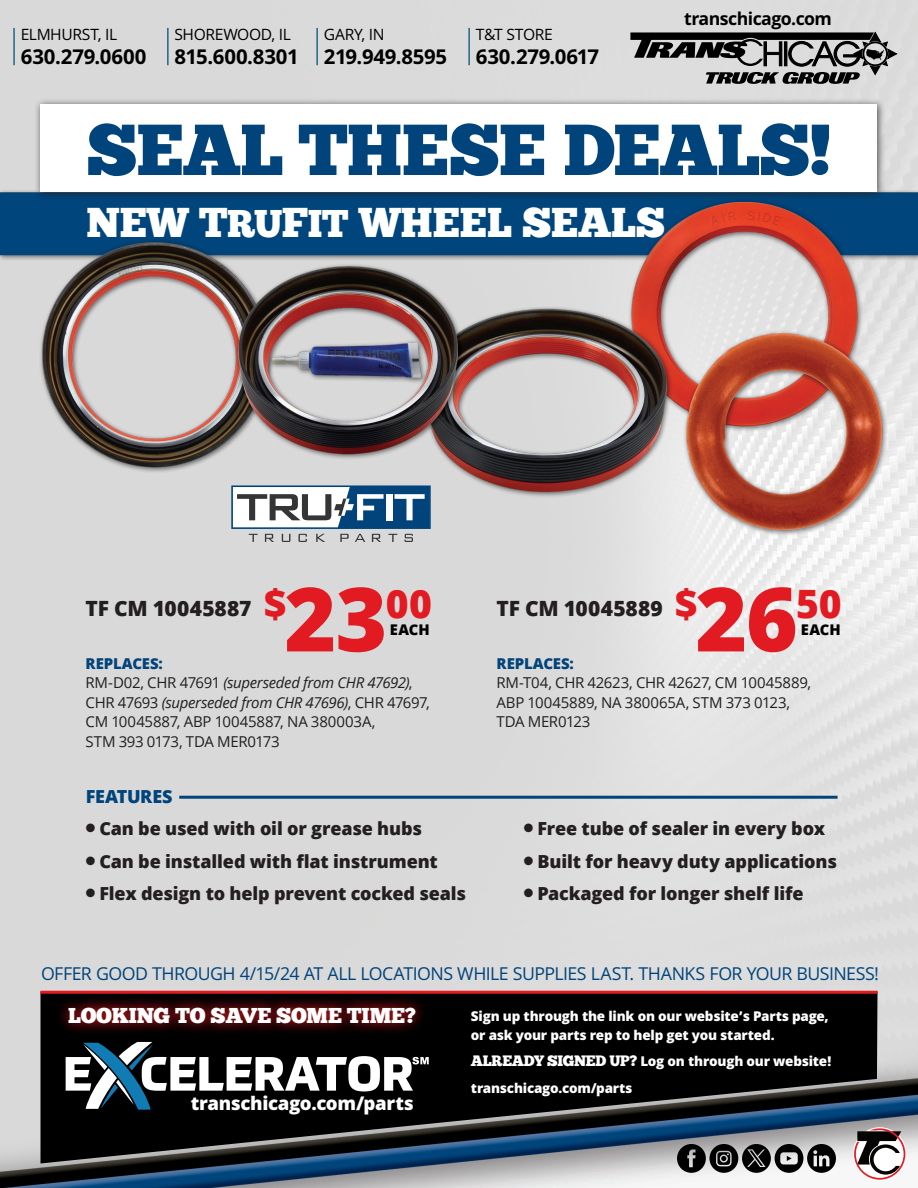
<style>
.page{position:relative;width:918px;height:1188px;background:#fff}
.page>*{position:absolute;margin:0;border:0;box-sizing:border-box;transform-origin:0 0}
.t1{font:800 88.65px "Open Sans";color:#e21a21}
.t2{font:72px "Chunk Five Ex";letter-spacing:-.02em;color:#00447b}
.t3{font:41.4px "Chunk Five Ex";letter-spacing:-.005em;color:#fff}
.t4{font:800 39.15px "Open Sans";color:#e21a21}
.t5{font:700 22.65px "Khula";letter-spacing:-.01em;color:#000}
.t6{font:21.3px "Chunk Five Ex";letter-spacing:-.015em;color:#fff}
.t7{font:800 21px "Open Sans";color:#231f20}
.t8{font:19.8px "Khula";letter-spacing:-.03em;color:#00447b}
.t9{font:700 19.65px "Khula";letter-spacing:-.03em;color:#000}
.t10{font:800 18.75px "Open Sans";letter-spacing:-.02em;color:#fff}
.t11{font:800 18px "Open Sans";letter-spacing:-.01em;color:#231f20}
.t12{font:800 18px "Open Sans";letter-spacing:-.02em;color:#00447b}
.t13{font:17.4px "Khula";letter-spacing:-.025em;color:#000}
.t14{font:15px/19.5px "Open Sans";letter-spacing:-.015em;color:#231f20}
.t15{font:800 15px/19.5px "Khula";letter-spacing:-.015em;color:#fff}
.t16{font:800 15px "Open Sans";color:#00447b}
.t17{font:800 14.7px "Open Sans";letter-spacing:.005em;color:#000}
.s1{font-size:38.4px}
.s2{font-style:italic}
.s3{font-family:"Chunk Five Ex";font-weight:400}
</style>
<div class="page">
<img style="left:0;top:0;width:918px;height:1188px">
<div style="left:34px;top:98px;width:852px;height:103px;background:#231f20;opacity:.75"></div>
<div style="left:40px;top:105px;width:838px;height:87px;background:#fff"></div>
<svg style="left:40px;top:994px;width:838px;height:169px;fill:#000"></svg>
<hr style="left:40px;top:991px;width:838px;height:3px;background:#e21a21">
<svg style="left:57px;top:995px;width:371px;height:41px"></svg>
<svg style="left:66px;top:1042px;width:363px;height:68px"></svg>
<svg style="left:231px;top:485px;width:200px;height:57px"></svg>
<svg style="left:630px;top:32px;width:268px;height:52px"></svg>
<hr style="left:167px;top:28px;width:2px;height:37px;background:#055c7d">
<hr style="left:316px;top:28px;width:2px;height:37px;background:#055c7d">
<hr style="left:13px;top:28px;width:2px;height:37px;background:#055c7d">
<hr style="left:468px;top:28px;width:2px;height:37px;background:#055c7d">
<hr style="left:179px;top:796px;width:659px;height:3px;background:#00447b">
<svg style="left:677px;top:1144px;width:159px;height:29px"></svg>
<svg style="left:854px;top:1128px;width:51px;height:52px"></svg>
<p class="t13" style="left:21px;top:24px;width:98px">ELMHURST, IL</p>
<p class="t5" style="left:21px;top:43px;width:127px">630.279.0600</p>
<p class="t13" style="left:175px;top:24px;width:118px">SHOREWOOD, IL</p>
<p class="t5" style="left:175px;top:43px;width:126px">815.600.8301</p>
<p class="t13" style="left:324px;top:24px;width:62px">GARY, IN</p>
<p class="t5" style="left:324px;top:43px;width:125px">219.949.8595</p>
<p class="t13" style="left:476px;top:24px;width:78px">T&amp;T STORE</p>
<p class="t5" style="left:476px;top:43px;width:125px">630.279.0617</p>
<p class="t9" style="left:684px;top:7px;width:149px">transchicago.com</p>
<p class="t2" style="left:86px;top:96px;width:747px">SEAL THESE DEALS!</p>
<p class="t3" style="left:87px;top:191px;width:580px">NEW T<span class="s1">RU</span>F<span class="s1">IT</span> WHEEL SEALS</p>
<p class="t7" style="left:86px;top:592px;width:168px">TF CM 10045887</p>
<p class="t4" style="left:264px;top:574px;width:24px">$</p>
<p class="t1" style="left:284px;top:552px;width:104px">23</p>
<p class="t4" style="left:386px;top:574px;width:48px">00</p>
<p class="t17" style="left:390px;top:618px;width:42px">EACH</p>
<p class="t7" style="left:496px;top:592px;width:168px">TF CM 10045889</p>
<p class="t4" style="left:675px;top:574px;width:24px">$</p>
<p class="t1" style="left:695px;top:552px;width:104px">26</p>
<p class="t4" style="left:796px;top:574px;width:47px">50</p>
<p class="t17" style="left:801px;top:618px;width:42px">EACH</p>
<p class="t16" style="left:86px;top:652px;width:79px">REPLACES:</p>
<p class="t14" style="left:86px;top:673px;width:346px">RM-D02, CHR 47691 <span class="s2">(superseded from CHR 47692)</span>, CHR 47693 <span class="s2">(superseded from CHR 47696)</span>, CHR 47697, CM 10045887, ABP 10045887, NA 380003A,<br>STM 393 0173, TDA MER0173</p>
<p class="t16" style="left:496px;top:652px;width:79px">REPLACES:</p>
<p class="t14" style="left:496px;top:673px;width:316px">RM-T04, CHR 42623, CHR 42627, CM 10045889,<br>ABP 10045889, NA 380065A, STM 373 0123,<br>TDA MER0123</p>
<p class="t12" style="left:86px;top:783px;width:88px">FEATURES</p>
<p class="t11" style="left:86px;top:815px;width:338px">● Can be used with oil or grease hubs</p>
<p class="t11" style="left:524px;top:815px;width:303px">● Free tube of sealer in every box</p>
<p class="t11" style="left:86px;top:847px;width:353px">● Can be installed with flat instrument</p>
<p class="t11" style="left:524px;top:847px;width:315px">● Built for heavy duty applications</p>
<p class="t11" style="left:86px;top:880px;width:382px">● Flex design to help prevent cocked seals</p>
<p class="t11" style="left:524px;top:880px;width:281px">● Packaged for longer shelf life</p>
<p class="t8" style="left:41px;top:962px;width:840px">OFFER GOOD THROUGH 4/15/24 AT ALL LOCATIONS WHILE SUPPLIES LAST. THANKS FOR YOUR BUSINESS!</p>
<p class="t6" style="left:68px;top:999px;width:350px">LOOKING TO SAVE SOME TIME?</p>
<p class="t10" style="left:191px;top:1088px;width:224px">transchicago.com/parts</p>
<p class="t15" style="left:471px;top:1006px;width:359px">Sign up through the link on our website’s Parts page, or ask your parts rep to help get you started.</p>
<p class="t15" style="left:471px;top:1052px;width:363px"><span class="s3">ALREADY SIGNED UP?</span> Log on through our website!</p>
<p class="t15" style="left:471px;top:1078px;width:163px">transchicago.com/parts</p>
</div>
